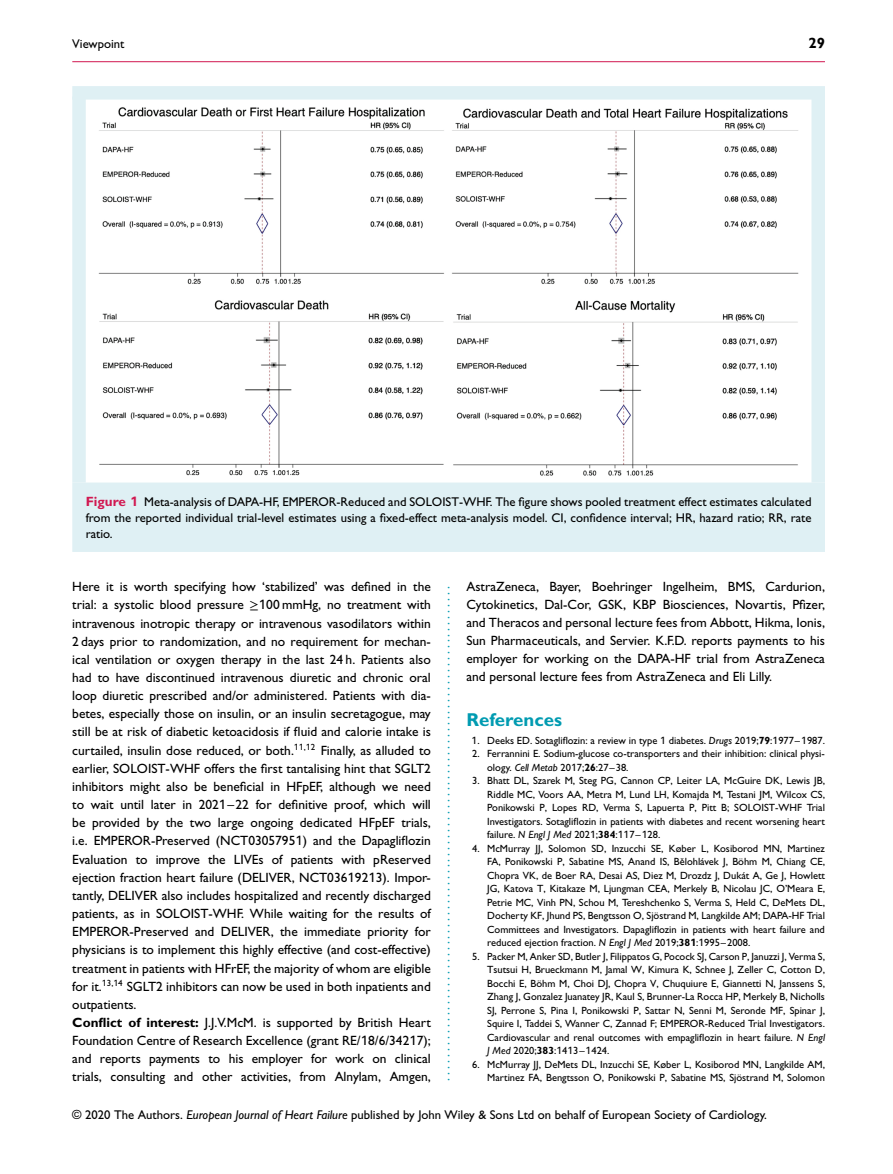
<style>
.page{position:relative;width:893px;height:1174px;background:#fff}
.page>*{position:absolute;margin:0;border:0;box-sizing:border-box;transform-origin:0 0}
.t1{font:700 18.75px "Gill Sans Std";color:#009bb1}
.t2{font:700 15px "Gill Sans Std";color:#000}
.t3{font:13.5px/18.1px "Gill Sans Std";color:#000}
.t4{font:13.5px "Gill Sans Std";color:#009bb1}
.t5{font:12.75px/16.5px "Gill Sans Std";color:#000;text-align:justify}
.t6{font:10.5px/13.5px "Gill Sans Std";color:#000}
.s1{font-weight:700;font-size:13.5px;color:#d11851}
.s2{font-family:"Univers LT Std";font-weight:700;font-size:13.5px;color:#d11851}
.s3{font-family:"STIX Math Calligraphy"}
.s4{font-family:"Univers LT Std"}
.s5{font-weight:700}
.s6{font-style:italic}
.s7{font-family:"Univers LT Std";font-weight:700}
</style>
<div class="page">
<hr style="left:72px;top:61px;width:753px;height:1px;background:#d11851">
<div style="left:72px;top:86px;width:753px;height:14px;background:#dff0f4"></div>
<div style="left:72px;top:97px;width:14px;height:385px;background:#dff0f4"></div>
<img style="left:98px;top:107px;width:701px;height:369px">
<div style="left:811px;top:97px;width:14px;height:385px;background:#dff0f4"></div>
<div style="left:72px;top:482px;width:753px;height:70px;background:#dff0f4"></div>
<p class="t5" style="left:72px;top:37px;width:54px">Viewpoint</p>
<p class="t2" style="left:808px;top:38px;width:18px">29</p>
<p class="t5" style="left:86px;top:494px;width:727px"><span class="s1">Figure</span> <span class="s2">1</span> Meta-analysis of DAPA-HF, EMPEROR-Reduced and SOLOIST-WHF. The figure shows pooled treatment effect estimates calculated from the reported individual trial-level estimates using a fixed-effect meta-analysis model. CI, confidence interval; HR, hazard ratio; RR, rate ratio.</p>
<p class="t3" style="left:72px;top:579px;width:360px">Here it is worth specifying how ‘stabilized’ was defined in the trial: a systolic blood pressure <span class="s3">≥</span><span class="s4">1</span>00 mmHg, no treatment with intravenous inotropic therapy or intravenous vasodilators within 2 days prior to randomization, and no requirement for mechan&shy;ical ventilation or oxygen therapy in the last 24 h. Patients also had to have discontinued intravenous diuretic and chronic oral loop diuretic prescribed and/or administered. Patients with dia&shy;betes, especially those on insulin, or an insulin secretagogue, may still be at risk of diabetic ketoacidosis if fluid and calorie intake is curtailed, insulin dose reduced, or both.<sup>11</sup><sup>,</sup><sup>1</sup><sup>2</sup> Finally, as alluded to earlier, SOLOIST-WHF offers the first tantalising hint that SGLT2 inhibitors might also be beneficial in HFpEF, although we need to wait until later in 202<span class="s4">1</span>–22 for definitive proof, which will be provided by the two large ongoing dedicated HFpEF trials, i.e. EMPEROR-Preserved (NCT0305795<span class="s4">1</span>) and the Dapagliflozin Evaluation to improve the LIVEs of patients with pReserved ejection fraction heart failure (DELIVER, NCT036<span class="s4">1</span>92<span class="s4">1</span>3). Impor&shy;tantly, DELIVER also includes hospitalized and recently discharged patients, as in SOLOIST-WHF. While waiting for the results of EMPEROR-Preserved and DELIVER, the immediate priority for physicians is to implement this highly effective (and cost-effective) treatment in patients with HFrEF, the majority of whom are eligible for it.<sup>1</sup><sup>3,</sup><sup>1</sup><sup>4</sup> SGLT2 inhibitors can now be used in both inpatients and outpatients.<br><span class="s5">Conflict of interest:</span> J.J.V.McM. is supported by British Heart Foundation Centre of Research Excellence (grant RE/<span class="s4">1</span>8/6/342<span class="s4">1</span>7); and reports payments to his employer for work on clinical trials, consulting and other activities, from Alnylam, Amgen,</p>
<p class="t4" style="left:440px;top:1080px;width:496px;rotate:-90deg">....................................................................................</p>
<p class="t3" style="left:466px;top:579px;width:360px;text-align:justify">AstraZeneca, Bayer, Boehringer Ingelheim, BMS, Cardurion, Cytokinetics, Dal-Cor, GSK, KBP Biosciences, Novartis, Pfizer, and Theracos and personal lecture fees from Abbott, Hikma, Ionis, Sun Pharmaceuticals, and Servier. K.F.D. reports payments to his employer for working on the DAPA-HF trial from AstraZeneca and personal lecture fees from AstraZeneca and Eli Lilly.</p>
<h1 class="t1" style="left:466px;top:712px;width:97px">References</h1>
<p class="t6" style="left:472px;top:734px;width:355px"><span class="s4">1</span>. Deeks ED. Sotagliflozin: a review in type <span class="s4">1</span> diabetes. <span class="s6">Drugs</span> 20<span class="s4">1</span>9;<span class="s5">79</span>:<span class="s4">1</span>977–<span class="s4">1</span>987.</p>
<p class="t6" style="left:487px;top:748px;width:339px;text-indent:-15px">2. Ferrannini E. Sodium-glucose co-transporters and their inhibition: clinical physi&shy;ology. <span class="s6">Cell Metab</span> 20<span class="s4">1</span>7;<span class="s5">26</span>:27–38.</p>
<p class="t6" style="left:487px;top:775px;width:339px;text-align:justify;text-indent:-15px">3. Bhatt DL, Szarek M, Steg PG, Cannon CP, Leiter LA, McGuire DK, Lewis JB, Riddle MC, Voors AA, Metra M, Lund LH, Komajda M, Testani JM, Wilcox CS, Ponikowski P, Lopes RD, Verma S, Lapuerta P, Pitt B; SOLOIST-WHF Trial Investigators. Sotagliflozin in patients with diabetes and recent worsening heart failure. <span class="s6">N Engl J Med</span> 202<span class="s4">1</span>;<span class="s5">384</span>:<span class="s4">11</span>7–<span class="s4">1</span>28.</p>
<p class="t6" style="left:472px;top:842px;width:354px;text-align:right">4. McMurray JJ, Solomon SD, Inzucchi SE, Køber L, Kosiborod MN, Martinez<br>FA, Ponikowski P, Sabatine MS, Anand IS, Belohlávek J, Böhm M, Chiang CE,</p>
<p class="t6" style="left:487px;top:856px;width:339px;text-indent:193px">ˇ<br>Chopra VK, de Boer RA, Desai AS, Diez M, Drozdz J, Dukát A, Ge J, Howlett JG, Katova T, Kitakaze M, Ljungman CEA, Merkely B, Nicolau JC, O’Meara E, Petrie MC, Vinh PN, Schou M, Tereshchenko S, Verma S, Held C, DeMets DL, Docherty KF, Jhund PS, Bengtsson O, Sjöstrand M, Langkilde AM; DAPA-HF Trial Committees and Investigators. Dapagliflozin in patients with heart failure and reduced ejection fraction. <span class="s6">N Engl J Med</span> 20<span class="s4">1</span>9;<span class="s5">38</span><span class="s7">1</span>:<span class="s4">1</span>995–2008.</p>
<p class="t6" style="left:487px;top:950px;width:339px;text-align:justify;text-indent:-15px">5. Packer M, Anker SD, Butler J, Filippatos G, Pocock SJ, Carson P, Januzzi J, Verma S, Tsutsui H, Brueckmann M, Jamal W, Kimura K, Schnee J, Zeller C, Cotton D, Bocchi E, Böhm M, Choi DJ, Chopra V, Chuquiure E, Giannetti N, Janssens S, Zhang J, Gonzalez Juanatey JR, Kaul S, Brunner-La Rocca HP, Merkely B, Nicholls SJ, Perrone S, Pina I, Ponikowski P, Sattar N, Senni M, Seronde MF, Spinar J, Squire I, Taddei S, Wanner C, Zannad F; EMPEROR-Reduced Trial Investigators.<br>Cardiovascular and renal outcomes with empagliflozin in heart failure. <span class="s6">N Engl J Med</span> 2020;<span class="s5">383</span>:<span class="s4">1</span>4<span class="s4">1</span>3–<span class="s4">1</span>424.</p>
<p class="t6" style="left:472px;top:1058px;width:354px;text-align:right">6. McMurray JJ, DeMets DL, Inzucchi SE, Køber L, Kosiborod MN, Langkilde AM,<br>Martinez FA, Bengtsson O, Ponikowski P, Sabatine MS, Sjöstrand M, Solomon</p>
<p class="t5" style="left:72px;top:1107px;width:696px">© 2020 The Authors. <span class="s6">European Journal of Heart Failure</span> published by John Wiley &amp; Sons Ltd on behalf of European Society of Cardiology.</p>
</div>
